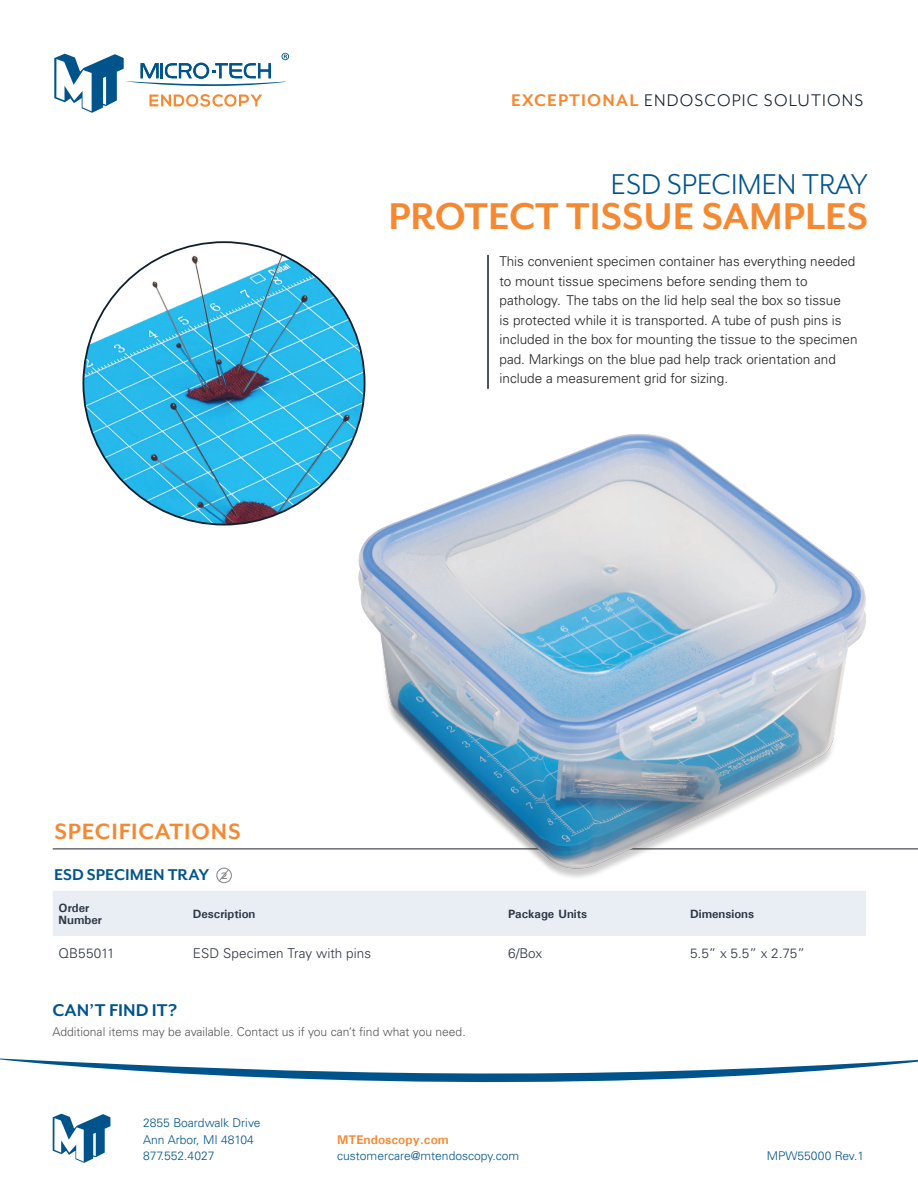
<style>
.page{position:relative;width:918px;height:1188px;background:#fff}
.page>*{position:absolute;margin:0;border:0;box-sizing:border-box;transform-origin:0 0}
.t1{font:700 42.9px "Mr Eaves San OT";color:#f58932}
.t2{font:33px "Mr Eaves San OT";color:#00548b}
.t3{font:700 25.5px "Mr Eaves San OT";letter-spacing:.03em;color:#f58932}
.t4{font:700 19.65px "Mr Eaves San OT";color:#00548b}
.t5{font:19.35px "Mr Eaves Mod OT";letter-spacing:.06em;color:#101f2e}
.t6{font:700 18px "Mr Eaves San OT";color:#00548b}
.t7{font:300 13.5px/19.5px "Univers LT Std";color:#231f20}
.t8{font:300 13.5px "Univers LT Std";letter-spacing:.005em;color:#2c3442}
.t9{font:700 12.6px "Univers";color:#f58932}
.t10{font:300 12px/16.5px "Univers LT Std";color:#00548b}
.t11{font:300 12px "Univers LT Std";color:#545555}
.t12{font:700 12px/12px "Univers";color:#2c3442}
.s1{font-weight:700;color:#f58932}
</style>
<div class="page">
<svg style="left:53px;top:1114px;width:57px;height:49px"></svg>
<svg style="left:0;top:1058px;width:918px;height:25px"></svg>
<svg style="left:54px;top:53px;width:235px;height:60px"></svg>
<hr style="left:487px;top:255px;width:2px;height:134px;background:#101f2e">
<div style="left:53px;top:891px;width:813px;height:45px;background:#e9eef5"></div>
<hr style="left:53px;top:848px;width:865px;height:2px;background:#6c6d70">
<img style="left:83px;top:242px;width:282px;height:281px">
<img style="left:346px;top:421px;width:533px;height:457px">
<div style="left:216px;top:868px;width:16px;height:15px;border:1px solid #808285;border-radius:50%"></div>
<svg style="left:218px;top:869px;width:11px;height:13px"></svg>
<h3 class="t5" style="left:511px;top:90px;width:354px"><span class="s1">EXCEPTIONAL</span> ENDOSCOPIC SOLUTIONS</h3>
<h2 class="t2" style="left:611px;top:166px;width:259px">ESD SPECIMEN TRAY</h2>
<h1 class="t1" style="left:388px;top:193px;width:481px">PROTECT TISSUE SAMPLES</h1>
<p class="t7" style="left:500px;top:252px;width:360px">This convenient specimen container has everything needed to mount tissue specimens before sending them to pathology. The tabs on the lid help seal the box so tissue<br>is protected while it is transported. A tube of push pins is included in the box for mounting the tissue to the specimen pad. Markings on the blue pad help track orientation and include a measurement grid for sizing.</p>
<h3 class="t3" style="left:54px;top:818px;width:188px">SPECIFICATIONS</h3>
<h3 class="t6" style="left:54px;top:865px;width:157px">ESD SPECIMEN TRAY</h3>
<p class="t12" style="left:59px;top:901px;width:45px">Order<br>Number</p>
<p class="t12" style="left:193px;top:907px;width:64px">Description</p>
<p class="t12" style="left:508px;top:907px;width:81px">Package Units</p>
<p class="t12" style="left:690px;top:907px;width:66px">Dimensions</p>
<p class="t8" style="left:59px;top:945px;width:58px">QB55011</p>
<p class="t8" style="left:193px;top:945px;width:180px">ESD Specimen Tray with pins</p>
<p class="t8" style="left:508px;top:945px;width:35px">6/Box</p>
<p class="t8" style="left:690px;top:945px;width:116px">5.5” x 5.5” x 2.75”</p>
<h3 class="t4" style="left:53px;top:1000px;width:126px">CAN’T FIND IT?</h3>
<p class="t11" style="left:53px;top:1024px;width:415px">Additional items may be available. Contact us if you can’t find what you need.</p>
<p class="t10" style="left:143px;top:1115px;width:119px">2855 Boardwalk Drive<br>Ann Arbor, MI 48104<br>877.552.4027</p>
<p class="t9" style="left:337px;top:1132px;width:113px">MTEndoscopy.com</p>
<p class="t10" style="left:337px;top:1148px;width:184px">customercare@mtendoscopy.com</p>
<p class="t10" style="left:767px;top:1147px;width:99px">MPW55000 Rev.1</p>
</div>
